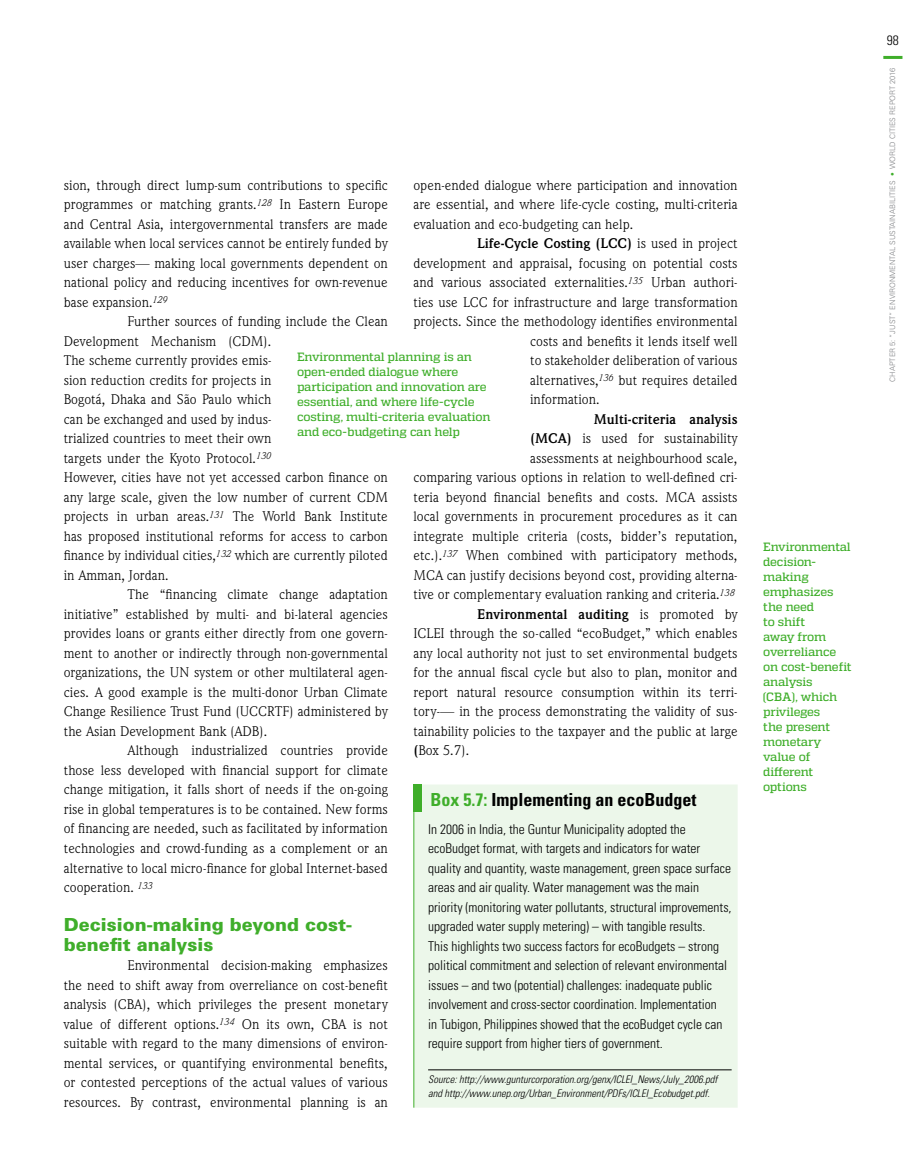
<style>
.page{position:relative;width:918px;height:1170px;background:#fff}
.page>*{position:absolute;margin:0;border:0;box-sizing:border-box;transform-origin:0 0}
.t1{font:900 18px/19.5px "Univers LT Std";color:#3fae2a}
.t2{font:700 condensed 18px "Univers LT Std";color:#000}
.t3{font:14.25px/19.5px "Weidemann IT Cby BT";color:#000;text-align:justify}
.t4{font:700 14.25px "Weidemann IT Cby BT";color:#000}
.t5{font:300 condensed 13.5px/19.5px "Univers LT Std";color:#000}
.t6{font:500 12px/15px "Quadon";letter-spacing:-.015em;color:#3fae2a}
.t7{font:italic 300 condensed 10.5px/13.5px "Univers LT Std";color:#000}
.t8{font:300 7.5px "Univers LT Std";color:#808285}
.s1{font-weight:400}
.s2{font-weight:700}
.s3{color:#3fae2a}
</style>
<div class="page">
<hr style="left:883px;top:56px;width:19px;height:3px;background:#3fae2a">
<div style="left:414px;top:784px;width:324px;height:323px;background:#ecf7ea"></div>
<svg style="left:413px;top:784px;width:1px;height:28px"></svg>
<hr style="left:413px;top:812px;width:1px;height:295px;background:#3fae2a">
<hr style="left:428px;top:1069px;width:304px;height:1px;background:#000">
<p class="t3" style="left:413px;top:175px;width:326px">open-ended dialogue where participation and innovation</p>
<p class="t3" style="left:413px;top:194px;width:326px">are essential, and where life-cycle costing, multi-criteria</p>
<p class="t3" style="left:413px;top:214px;width:222px">evaluation and eco-budgeting can help.</p>
<p class="t4" style="left:477px;top:234px;width:262px">Life-Cycle Costing (LCC) <span class="s1">is used in project</span></p>
<p class="t3" style="left:413px;top:253px;width:326px">development and appraisal, focusing on potential costs</p>
<p class="t3" style="left:413px;top:272px;width:326px">and various associated externalities.<sup>135</sup> Urban authori-</p>
<p class="t3" style="left:413px;top:292px;width:326px">ties use LCC for infrastructure and large transformation</p>
<p class="t3" style="left:413px;top:311px;width:326px">projects. Since the methodology identifies environmental</p>
<p class="t3" style="left:530px;top:331px;width:209px">costs and benefits it lends itself well</p>
<p class="t3" style="left:530px;top:350px;width:209px">to stakeholder deliberation of various</p>
<p class="t3" style="left:530px;top:370px;width:209px">alternatives,<sup>136</sup> but requires detailed</p>
<p class="t3" style="left:530px;top:389px;width:71px">information.</p>
<p class="t4" style="left:594px;top:410px;width:145px">Multi-criteria analysis</p>
<p class="t3" style="left:530px;top:428px;width:209px"><span class="s2">(MCA)</span> is used for sustainability</p>
<p class="t3" style="left:530px;top:448px;width:209px">assessments at neighbourhood scale,</p>
<p class="t3" style="left:413px;top:467px;width:326px">comparing various options in relation to well-defined cri-</p>
<p class="t3" style="left:413px;top:487px;width:326px">teria beyond financial benefits and costs. MCA assists</p>
<p class="t3" style="left:413px;top:506px;width:326px">local governments in procurement procedures as it can</p>
<p class="t3" style="left:413px;top:526px;width:326px">integrate multiple criteria (costs, bidder’s reputation,</p>
<p class="t3" style="left:413px;top:545px;width:326px">etc.).<sup>137</sup> When combined with participatory methods,</p>
<p class="t3" style="left:413px;top:565px;width:326px">MCA can justify decisions beyond cost, providing alterna-</p>
<p class="t3" style="left:413px;top:584px;width:323px">tive or complementary evaluation ranking and criteria.<sup>138</sup></p>
<p class="t4" style="left:477px;top:605px;width:262px">Environmental auditing <span class="s1">is promoted by</span></p>
<p class="t3" style="left:413px;top:623px;width:326px">ICLEI through the so-called “ecoBudget,” which enables</p>
<p class="t3" style="left:413px;top:643px;width:326px">any local authority not just to set environmental budgets</p>
<p class="t3" style="left:413px;top:662px;width:326px">for the annual fiscal cycle but also to plan, monitor and</p>
<p class="t3" style="left:413px;top:682px;width:326px">report natural resource consumption within its terri-</p>
<p class="t3" style="left:413px;top:701px;width:326px">tory-— in the process demonstrating the validity of sus-</p>
<p class="t3" style="left:413px;top:721px;width:326px">tainability policies to the taxpayer and the public at large</p>
<p class="t3" style="left:413px;top:740px;width:57px"><span class="s2">(</span>Box 5.7).</p>
<p class="t2" style="left:431px;top:788px;width:267px"><span class="s3">Box 5.7:</span> Implementing an ecoBudget</p>
<p class="t5" style="left:428px;top:819px;width:305px">In 2006 in India, the Guntur Municipality adopted the ecoBudget format, with targets and indicators for water quality and quantity, waste management, green space surface areas and air quality. Water management was the main priority (monitoring water pollutants, structural improvements, upgraded water supply metering) – with tangible results.<br>This highlights two success factors for ecoBudgets – strong political commitment and selection of relevant environmental issues – and two (potential) challenges: inadequate public involvement and cross-sector coordination. Implementation<br>in Tubigon, Philippines showed that the ecoBudget cycle can require support from higher tiers of government.</p>
<p class="t7" style="left:428px;top:1072px;width:291px">Source: http://www.gunturcorporation.org/genx/ICLEI_News/July_2006.pdf and http://www.unep.org/Urban_Environment/PDFs/ICLEI_Ecobudget.pdf.</p>
<p class="t3" style="left:64px;top:175px;width:326px">sion, through direct lump-sum contributions to specific</p>
<p class="t3" style="left:64px;top:194px;width:326px">programmes or matching grants.<sup>128</sup> In Eastern Europe</p>
<p class="t3" style="left:64px;top:214px;width:326px">and Central Asia, intergovernmental transfers are made</p>
<p class="t3" style="left:64px;top:233px;width:326px">available when local services cannot be entirely funded by</p>
<p class="t3" style="left:64px;top:253px;width:326px">user charges— making local governments dependent on</p>
<p class="t3" style="left:64px;top:272px;width:326px">national policy and reducing incentives for own-revenue</p>
<p class="t3" style="left:64px;top:292px;width:106px">base expansion.<sup>129</sup></p>
<p class="t3" style="left:128px;top:311px;width:262px">Further sources of funding include the Clean</p>
<p class="t3" style="left:64px;top:331px;width:209px">Development Mechanism (CDM).</p>
<p class="t3" style="left:64px;top:350px;width:209px">The scheme currently provides emis-</p>
<p class="t3" style="left:64px;top:370px;width:209px">sion reduction credits for projects in</p>
<p class="t3" style="left:64px;top:389px;width:209px">Bogotá, Dhaka and São Paulo which</p>
<p class="t3" style="left:64px;top:409px;width:209px">can be exchanged and used by indus-</p>
<p class="t3" style="left:64px;top:428px;width:209px">trialized countries to meet their own</p>
<p class="t3" style="left:64px;top:448px;width:209px">targets under the Kyoto Protocol.<sup>130</sup></p>
<p class="t3" style="left:64px;top:467px;width:326px">However, cities have not yet accessed carbon finance on</p>
<p class="t3" style="left:64px;top:487px;width:314px">any large scale, given the low number of current CDM</p>
<p class="t3" style="left:64px;top:506px;width:326px">projects in urban areas.<sup>131</sup> The World Bank Institute</p>
<p class="t3" style="left:64px;top:526px;width:326px">has proposed institutional reforms for access to carbon</p>
<p class="t3" style="left:64px;top:545px;width:326px">finance by individual cities,<sup>132</sup> which are currently piloted</p>
<p class="t3" style="left:64px;top:565px;width:107px">in Amman, Jordan.</p>
<p class="t3" style="left:128px;top:584px;width:262px">The “financing climate change adaptation</p>
<p class="t3" style="left:64px;top:604px;width:326px">initiative” established by multi- and bi-lateral agencies</p>
<p class="t3" style="left:64px;top:623px;width:326px">provides loans or grants either directly from one govern-</p>
<p class="t3" style="left:64px;top:643px;width:326px">ment to another or indirectly through non-governmental</p>
<p class="t3" style="left:64px;top:662px;width:326px">organizations, the UN system or other multilateral agen-</p>
<p class="t3" style="left:64px;top:682px;width:326px">cies. A good example is the multi-donor Urban Climate</p>
<p class="t3" style="left:64px;top:701px;width:326px">Change Resilience Trust Fund (UCCRTF) administered by</p>
<p class="t3" style="left:64px;top:721px;width:205px">the Asian Development Bank (ADB).</p>
<p class="t3" style="left:128px;top:740px;width:262px">Although industrialized countries provide</p>
<p class="t3" style="left:64px;top:760px;width:326px">those less developed with financial support for climate</p>
<p class="t3" style="left:64px;top:779px;width:326px">change mitigation, it falls short of needs if the on-going</p>
<p class="t3" style="left:64px;top:799px;width:326px">rise in global temperatures is to be contained. New forms</p>
<p class="t3" style="left:64px;top:818px;width:326px">of financing are needed, such as facilitated by information</p>
<p class="t3" style="left:64px;top:838px;width:326px">technologies and crowd-funding as a complement or an</p>
<p class="t3" style="left:64px;top:857px;width:326px">alternative to local micro-finance for global Internet-based</p>
<p class="t3" style="left:64px;top:877px;width:91px">cooperation. <sup>133</sup></p>
<p class="t1" style="left:64px;top:914px;width:290px">Decision-making beyond cost&shy;benefit analysis</p>
<p class="t3" style="left:64px;top:955px;width:326px;text-indent:64px">Environmental decision-making emphasizes the need to shift away from overreliance on cost-benefit analysis (CBA), which privileges the present monetary value of different options.<sup>134</sup> On its own, CBA is not suitable with regard to the many dimensions of environ&shy;mental services, or quantifying environmental benefits, or contested perceptions of the actual values of various resources. By contrast, environmental planning is an</p>
<p class="t6" style="left:297px;top:349px;width:195px">Environmental planning is an open-ended dialogue where participation and innovation are essential, and where life-cycle costing, multi-criteria evaluation and eco-budgeting can help</p>
<p class="t6" style="left:763px;top:539px;width:90px">Environmental decision&shy;making emphasizes the need<br>to shift<br>away from overreliance on cost-benefit analysis<br>(CBA), which privileges<br>the present monetary value of different options</p>
<p class="t5" style="left:887px;top:30px;width:13px">98</p>
<p class="t8" style="left:888px;top:381px;width:315px;rotate:-90deg">Chapter 5: “Just” Environmental Sustainabilities <span class="s3">•</span> WORLD CITIES REPORT 2016</p>
</div>
